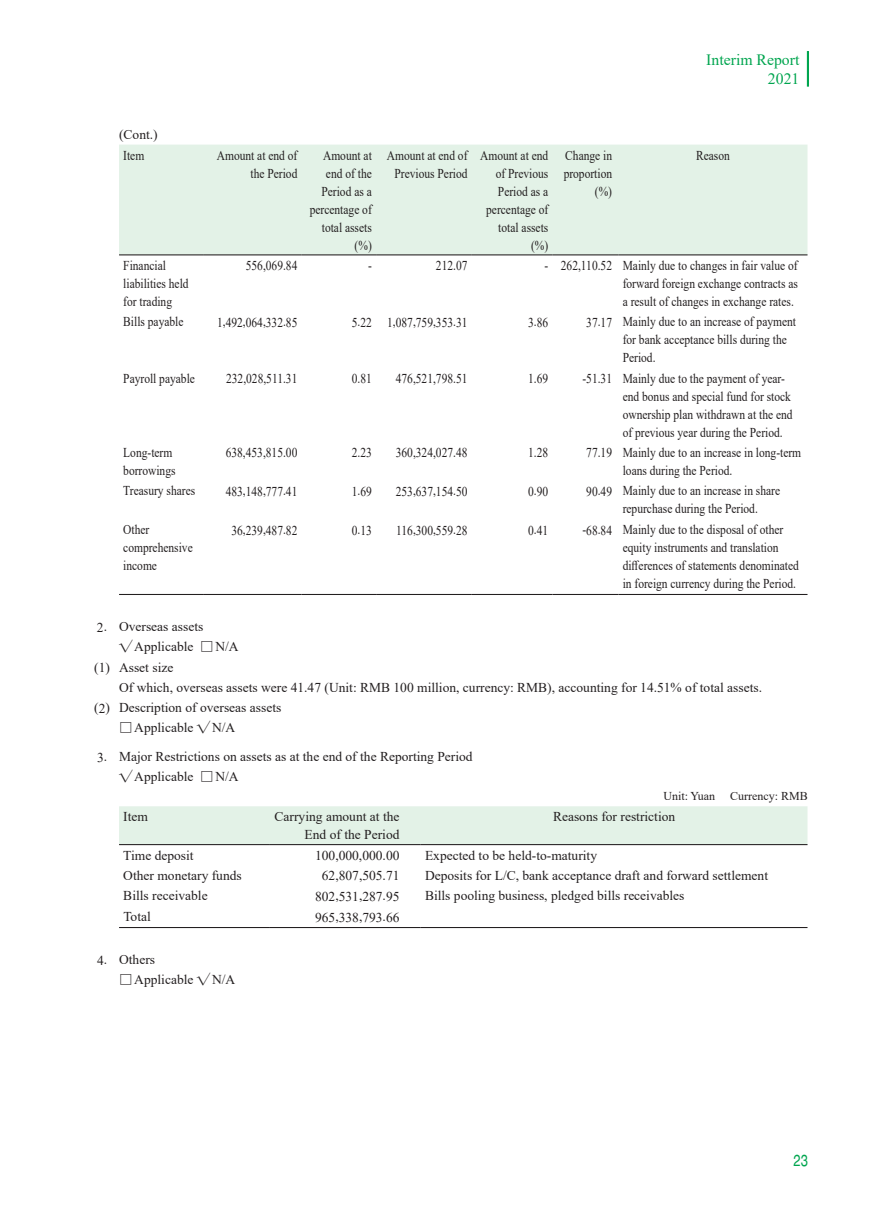
<style>
.page{position:relative;width:893px;height:1212px;background:#fff}
.page>*{position:absolute;margin:0;border:0;box-sizing:border-box;transform-origin:0 0}
.t1{font:15.75px/18.9px "Times New Roman";color:#00a54f;text-align:right}
.t2{font:condensed 15.75px "Helvetica";color:#00a54f}
.t3{font:13.5px/18px "Times New Roman";color:#231f20;scale:.85 1}
.t4{font:13.5px/20.2px "Times New Roman";color:#231f20}
.t5{font:12px "Times New Roman";color:#231f20}
.s1{font-family:"FZXH1 JW GB1 0"}
</style>
<div class="page">
<hr style="left:807px;top:51px;width:2px;height:36px;background:#00a54f">
<div style="left:119px;top:145px;width:688px;height:109px;background:#e3f2e7"></div>
<hr style="left:119px;top:254px;width:85px;height:1px;background:#231f20">
<hr style="left:204px;top:254px;width:98px;height:1px;background:#231f20">
<hr style="left:302px;top:254px;width:74px;height:1px;background:#231f20">
<hr style="left:376px;top:254px;width:96px;height:1px;background:#231f20">
<hr style="left:472px;top:254px;width:81px;height:1px;background:#231f20">
<hr style="left:553px;top:254px;width:65px;height:1px;background:#231f20">
<hr style="left:618px;top:254px;width:189px;height:1px;background:#231f20">
<hr style="left:119px;top:594px;width:85px;height:1px;background:#231f20">
<hr style="left:204px;top:594px;width:98px;height:1px;background:#231f20">
<hr style="left:302px;top:594px;width:74px;height:1px;background:#231f20">
<hr style="left:376px;top:594px;width:96px;height:1px;background:#231f20">
<hr style="left:472px;top:594px;width:81px;height:1px;background:#231f20">
<hr style="left:553px;top:594px;width:65px;height:1px;background:#231f20">
<hr style="left:618px;top:594px;width:189px;height:1px;background:#231f20">
<div style="left:119px;top:806px;width:688px;height:38px;background:#e3f2e7"></div>
<hr style="left:119px;top:844px;width:151px;height:1px;background:#231f20">
<hr style="left:270px;top:844px;width:151px;height:1px;background:#231f20">
<hr style="left:421px;top:844px;width:386px;height:1px;background:#231f20">
<hr style="left:119px;top:927px;width:151px;height:1px;background:#231f20">
<hr style="left:270px;top:927px;width:151px;height:1px;background:#231f20">
<hr style="left:421px;top:927px;width:386px;height:1px;background:#231f20">
<p class="t4" style="left:119px;top:124px;width:40px">(Cont.)</p>
<p class="t1" style="left:706px;top:49px;width:95px">Interim Report<br>2021</p>
<p class="t3" style="left:123px;top:146px;width:26px">Item</p>
<p class="t3" style="left:217px;top:146px;width:96px;text-align:right">Amount at end of the Period</p>
<p class="t3" style="left:310px;top:146px;width:75px;text-align:right">Amount at end of the<br>Period as a percentage of total assets (%)</p>
<p class="t3" style="left:387px;top:146px;width:96px;text-align:center">Amount at end of<br>Previous Period</p>
<p class="t3" style="left:480px;top:146px;width:82px;text-align:right">Amount at end of Previous<br>Period as a percentage of total assets (%)</p>
<p class="t3" style="left:564px;top:146px;width:58px;text-align:right">Change in proportion (%)</p>
<p class="t3" style="left:696px;top:146px;width:41px">Reason</p>
<p class="t3" style="left:123px;top:256px;width:78px">Financial liabilities held for trading</p>
<p class="t3" style="left:246px;top:256px;width:62px">556,069.84</p>
<p class="t3" style="left:368px;top:256px;width:6px">-</p>
<p class="t3" style="left:436px;top:256px;width:39px">212.07</p>
<p class="t3" style="left:623px;top:256px;width:208px;text-align:justify;text-indent:-78px">- 262,110.52 Mainly due to changes in fair value of forward foreign exchange contracts as a result of changes in exchange rates.</p>
<p class="t3" style="left:123px;top:312px;width:72px">Bills payable</p>
<p class="t3" style="left:217px;top:313px;width:96px">1,492,064,332.85</p>
<p class="t3" style="left:352px;top:313px;width:138px">5.22 1,087,759,353.31</p>
<p class="t3" style="left:528px;top:313px;width:25px">3.86</p>
<p class="t3" style="left:623px;top:312px;width:205px;text-indent:-36px">37.17 Mainly due to an increase of payment for bank acceptance bills during the<br>Period.</p>
<p class="t3" style="left:123px;top:369px;width:86px">Payroll payable</p>
<p class="t3" style="left:226px;top:369px;width:85px">232,028,511.31</p>
<p class="t3" style="left:352px;top:369px;width:25px">0.81</p>
<p class="t3" style="left:396px;top:369px;width:86px">476,521,798.51</p>
<p class="t3" style="left:528px;top:369px;width:25px">1.69</p>
<p class="t3" style="left:623px;top:369px;width:201px;text-indent:-40px">-51.31 Mainly due to the payment of year&shy;end bonus and special fund for stock ownership plan withdrawn at the end of previous year during the Period.</p>
<p class="t3" style="left:123px;top:443px;width:63px">Long-term borrowings</p>
<p class="t3" style="left:226px;top:443px;width:86px">638,453,815.00</p>
<p class="t3" style="left:352px;top:443px;width:25px">2.23</p>
<p class="t3" style="left:396px;top:443px;width:86px">360,324,027.48</p>
<p class="t3" style="left:528px;top:443px;width:25px">1.28</p>
<p class="t3" style="left:623px;top:443px;width:211px;text-indent:-36px">77.19 Mainly due to an increase in long-term loans during the Period.</p>
<p class="t3" style="left:123px;top:481px;width:86px">Treasury shares</p>
<p class="t3" style="left:226px;top:482px;width:86px">483,148,777.41</p>
<p class="t3" style="left:352px;top:482px;width:25px">1.69</p>
<p class="t3" style="left:396px;top:482px;width:86px">253,637,154.50</p>
<p class="t3" style="left:528px;top:482px;width:25px">0.90</p>
<p class="t3" style="left:623px;top:481px;width:187px;text-indent:-36px">90.49 Mainly due to an increase in share repurchase during the Period.</p>
<p class="t3" style="left:123px;top:520px;width:83px">Other comprehensive income</p>
<p class="t3" style="left:231px;top:521px;width:79px">36,239,487.82</p>
<p class="t3" style="left:352px;top:521px;width:25px">0.13</p>
<p class="t3" style="left:396px;top:521px;width:85px">116,300,559.28</p>
<p class="t3" style="left:528px;top:521px;width:25px">0.41</p>
<p class="t3" style="left:623px;top:520px;width:209px;text-indent:-40px">-68.84 Mainly due to the disposal of other equity instruments and translation differences of statements denominated in foreign currency during the Period.</p>
<p class="t4" style="left:97px;top:616px;width:108px">2. Overseas assets</p>
<p class="t4" style="left:119px;top:636px;width:121px"><span class="s1">√</span>Applicable <span class="s1">□</span>N/A</p>
<p class="t4" style="left:94px;top:656px;width:81px">(1) Asset size</p>
<p class="t4" style="left:119px;top:677px;width:645px">Of which, overseas assets were 41.47 (Unit: RMB 100 million, currency: RMB), accounting for 14.51% of total assets.</p>
<p class="t4" style="left:94px;top:697px;width:189px">(2) Description of overseas assets</p>
<p class="t4" style="left:119px;top:717px;width:118px"><span class="s1">□</span>Applicable <span class="s1">√</span>N/A</p>
<p class="t4" style="left:119px;top:746px;width:355px;text-indent:-22px">3. Major Restrictions on assets as at the end of the Reporting Period <span class="s1">√</span>Applicable <span class="s1">□</span>N/A</p>
<p class="t5" style="left:663px;top:788px;width:53px">Unit: Yuan</p>
<p class="t5" style="left:730px;top:788px;width:79px">Currency: RMB</p>
<p class="t4" style="left:123px;top:806px;width:26px">Item</p>
<p class="t4" style="left:275px;top:807px;width:126px;line-height:18px;text-align:right">Carrying amount at the<br>End of the Period</p>
<p class="t4" style="left:553px;top:806px;width:124px">Reasons for restriction</p>
<p class="t4" style="left:123px;top:844px;width:72px">Time deposit</p>
<p class="t4" style="left:315px;top:845px;width:86px">100,000,000.00</p>
<p class="t4" style="left:425px;top:844px;width:174px">Expected to be held-to-maturity</p>
<p class="t4" style="left:123px;top:865px;width:120px">Other monetary funds</p>
<p class="t4" style="left:322px;top:865px;width:79px">62,807,505.71</p>
<p class="t4" style="left:425px;top:865px;width:345px">Deposits for L/C, bank acceptance draft and forward settlement</p>
<p class="t4" style="left:123px;top:885px;width:86px">Bills receivable</p>
<p class="t4" style="left:315px;top:886px;width:86px">802,531,287.95</p>
<p class="t4" style="left:425px;top:885px;width:261px">Bills pooling business, pledged bills receivables</p>
<p class="t4" style="left:123px;top:906px;width:29px">Total</p>
<p class="t4" style="left:315px;top:907px;width:86px">965,338,793.66</p>
<p class="t4" style="left:97px;top:949px;width:60px">4. Others</p>
<p class="t4" style="left:119px;top:969px;width:118px"><span class="s1">□</span>Applicable <span class="s1">√</span>N/A</p>
<p class="t2" style="left:794px;top:1151px;width:16px">23</p>
</div>
